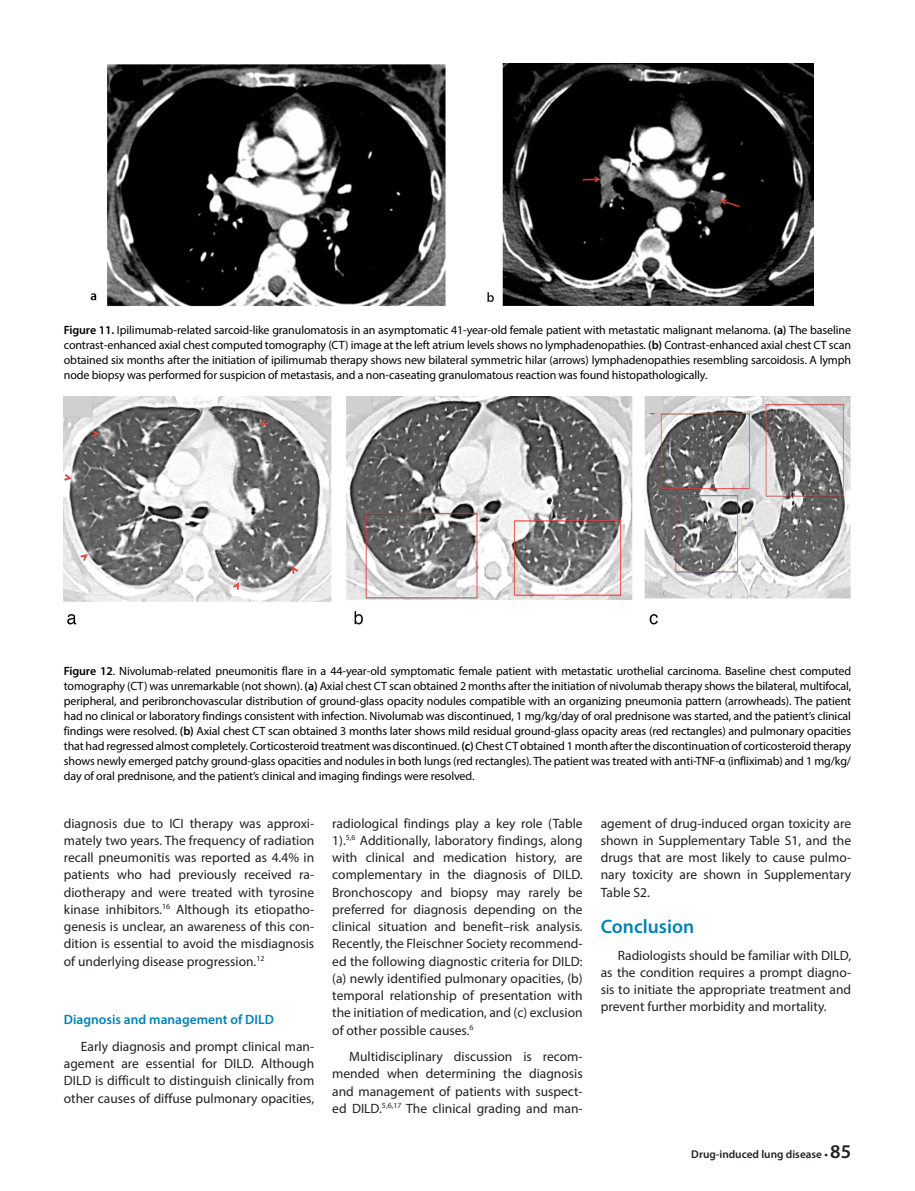
<style>
.page{position:relative;width:915px;height:1191px;background:#fff}
.page>*{position:absolute;margin:0;border:0;box-sizing:border-box;transform-origin:0 0}
.ANA_BASLIK{font:600 19.5px "Myriad Pro";color:#0082b5}
.YAZI{font:13.5px/17.2px "Myriad Pro";color:#231f20;text-align:justify}
.ARA_BASLIK{font:600 13.5px "Myriad Pro";color:#0082b5}
.RESİM-ALTI{font:12px/15px "Myriad Pro";letter-spacing:-.01em;color:#000;text-align:justify}
.t1{font:600 11.25px "Myriad Pro";color:#231f20}
.s1{font-weight:600}
.s2{font-size:19.5px}
</style>
<div class="page">
<img style="left:90px;top:64px;width:723px;height:243px">
<img style="left:64px;top:396px;width:786px;height:229px">
<p class="RESİM-ALTI" style="left:64px;top:322px;width:788px"><span class="s1">Figure 11.</span> Ipilimumab-related sarcoid-like granulomatosis in an asymptomatic 41-year-old female patient with metastatic malignant melanoma. <span class="s1">(a)</span> The baseline contrast-enhanced axial chest computed tomography (CT) image at the left atrium levels shows no lymphadenopathies. <span class="s1">(b)</span> Contrast-enhanced axial chest CT scan obtained six months after the initiation of ipilimumab therapy shows new bilateral symmetric hilar (arrows) lymphadenopathies resembling sarcoidosis. A lymph node biopsy was performed for suspicion of metastasis, and a non-caseating granulomatous reaction was found histopathologically.</p>
<p class="RESİM-ALTI" style="left:64px;top:663px;width:788px"><span class="s1">Figure 12</span>. Nivolumab-related pneumonitis flare in a 44-year-old symptomatic female patient with metastatic urothelial carcinoma. Baseline chest computed tomography (CT) was unremarkable (not shown). <span class="s1">(a)</span> Axial chest CT scan obtained 2 months after the initiation of nivolumab therapy shows the bilateral, multifocal, peripheral, and peribronchovascular distribution of ground-glass opacity nodules compatible with an organizing pneumonia pattern (arrowheads). The patient had no clinical or laboratory findings consistent with infection. Nivolumab was discontinued, 1 mg/kg/day of oral prednisone was started, and the patient’s clinical findings were resolved. <span class="s1">(b)</span> Axial chest CT scan obtained 3 months later shows mild residual ground-glass opacity areas (red rectangles) and pulmonary opacities that had regressed almost completely. Corticosteroid treatment was discontinued. <span class="s1">(c)</span> Chest CT obtained 1 month after the discontinuation of corticosteroid therapy shows newly emerged patchy ground-glass opacities and nodules in both lungs (red rectangles). The patient was treated with anti-TNF-α (infliximab) and 1 mg/kg/ day of oral prednisone, and the patient’s clinical and imaging findings were resolved.</p>
<p class="YAZI" style="left:64px;top:814px;width:252px">diagnosis due to ICI therapy was approxi&shy;mately two years. The frequency of radiation recall pneumonitis was reported as 4.4% in patients who had previously received ra&shy;diotherapy and were treated with tyrosine kinase inhibitors.<sup>16</sup> Although its etiopatho&shy;genesis is unclear, an awareness of this con&shy;dition is essential to avoid the misdiagnosis of underlying disease progression.<sup>12</sup></p>
<p class="ARA_BASLIK" style="left:64px;top:1011px;width:211px">Diagnosis and management of DILD</p>
<p class="YAZI" style="left:64px;top:1037px;width:252px;text-indent:17px">Early diagnosis and prompt clinical man&shy;agement are essential for DILD. Although DILD is difficult to distinguish clinically from other causes of diffuse pulmonary opacities,</p>
<p class="YAZI" style="left:332px;top:814px;width:252px">radiological findings play a key role (Table 1).<sup>5,6</sup> Additionally, laboratory findings, along with clinical and medication history, are complementary in the diagnosis of DILD.<br>Bronchoscopy and biopsy may rarely be preferred for diagnosis depending on the clinical situation and benefit–risk analysis.<br>Recently, the Fleischner Society recommend&shy;ed the following diagnostic criteria for DILD: (a) newly identified pulmonary opacities, (b) temporal relationship of presentation with the initiation of medication, and (c) exclusion of other possible causes.<sup>6</sup></p>
<p class="YAZI" style="left:332px;top:1047px;width:252px;text-indent:17px">Multidisciplinary discussion is recom&shy;mended when determining the diagnosis and management of patients with suspect&shy;ed DILD.<sup>5,6,17</sup> The clinical grading and man-</p>
<p class="YAZI" style="left:600px;top:814px;width:252px">agement of drug-induced organ toxicity are shown in Supplementary Table S1, and the drugs that are most likely to cause pulmo&shy;nary toxicity are shown in Supplementary Table S2.</p>
<p class="ANA_BASLIK" style="left:600px;top:914px;width:95px">Conclusion</p>
<p class="YAZI" style="left:600px;top:946px;width:252px;text-indent:17px">Radiologists should be familiar with DILD, as the condition requires a prompt diagno&shy;sis to initiate the appropriate treatment and prevent further morbidity and mortality.</p>
<p class="t1" style="left:691px;top:1146px;width:161px">Drug-induced lung disease • <span class="s2">85</span></p>
</div>
